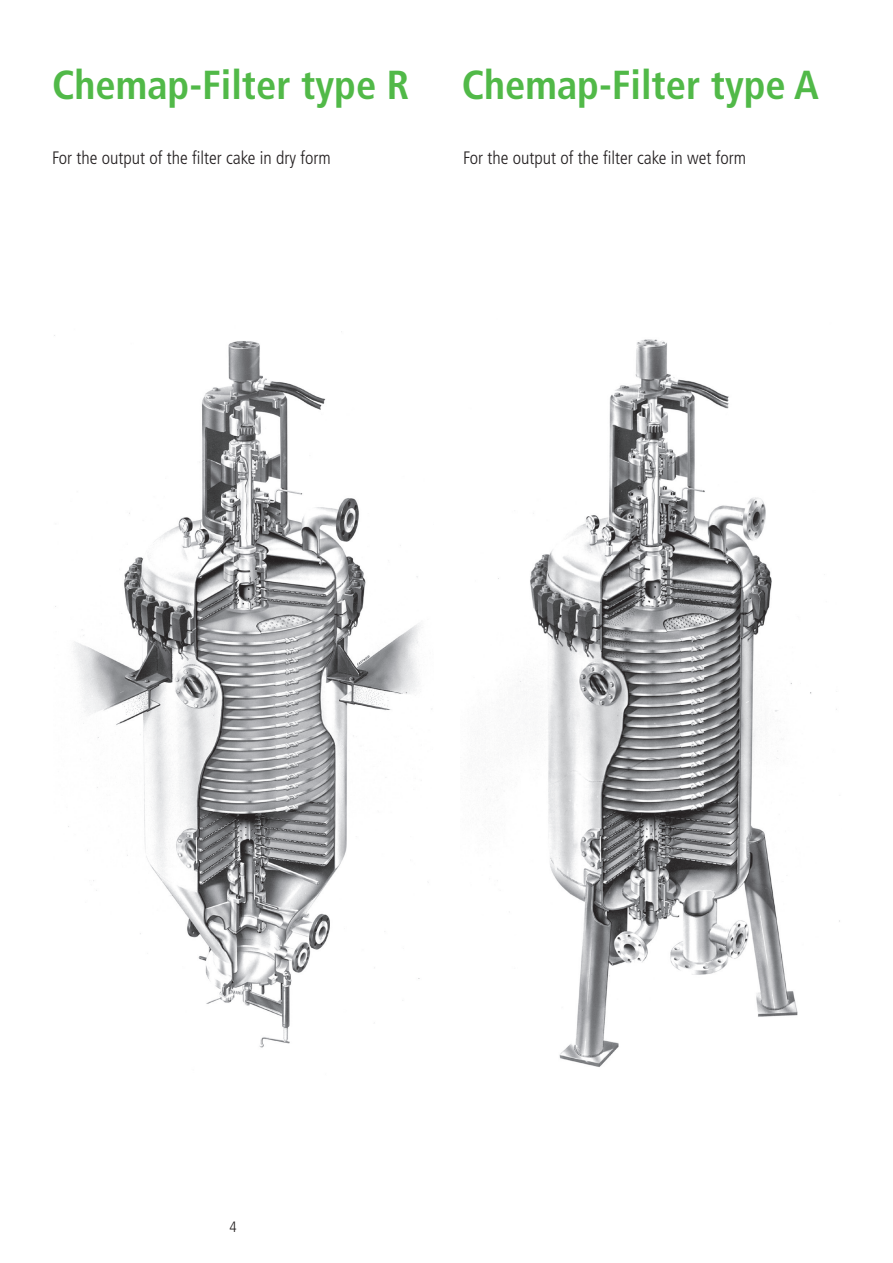
<style>
.page{position:relative;width:893px;height:1263px;background:#fff}
.page>*{position:absolute;margin:0;border:0;box-sizing:border-box;transform-origin:0 0}
.t1{font:700 condensed 40.5px "Frutiger";color:#51b948}
.t2{font:300 condensed 18px "Frutiger";color:#231f20}
.t3{font:300 condensed 15px "Frutiger";color:#231f20}
</style>
<div class="page">
<img style="left:54px;top:331px;width:378px;height:717px">
<img style="left:486px;top:339px;width:354px;height:728px">
<h1 class="t1" style="left:52px;top:61px;width:359px">Chemap-Filter type R</h1>
<h1 class="t1" style="left:462px;top:61px;width:359px">Chemap-Filter type A</h1>
<p class="t2" style="left:52px;top:148px;width:280px">For the output of the filter cake in dry form</p>
<p class="t2" style="left:463px;top:148px;width:284px">For the output of the filter cake in wet form</p>
<p class="t3" style="left:230px;top:1219px;width:9px">4</p>
</div>
